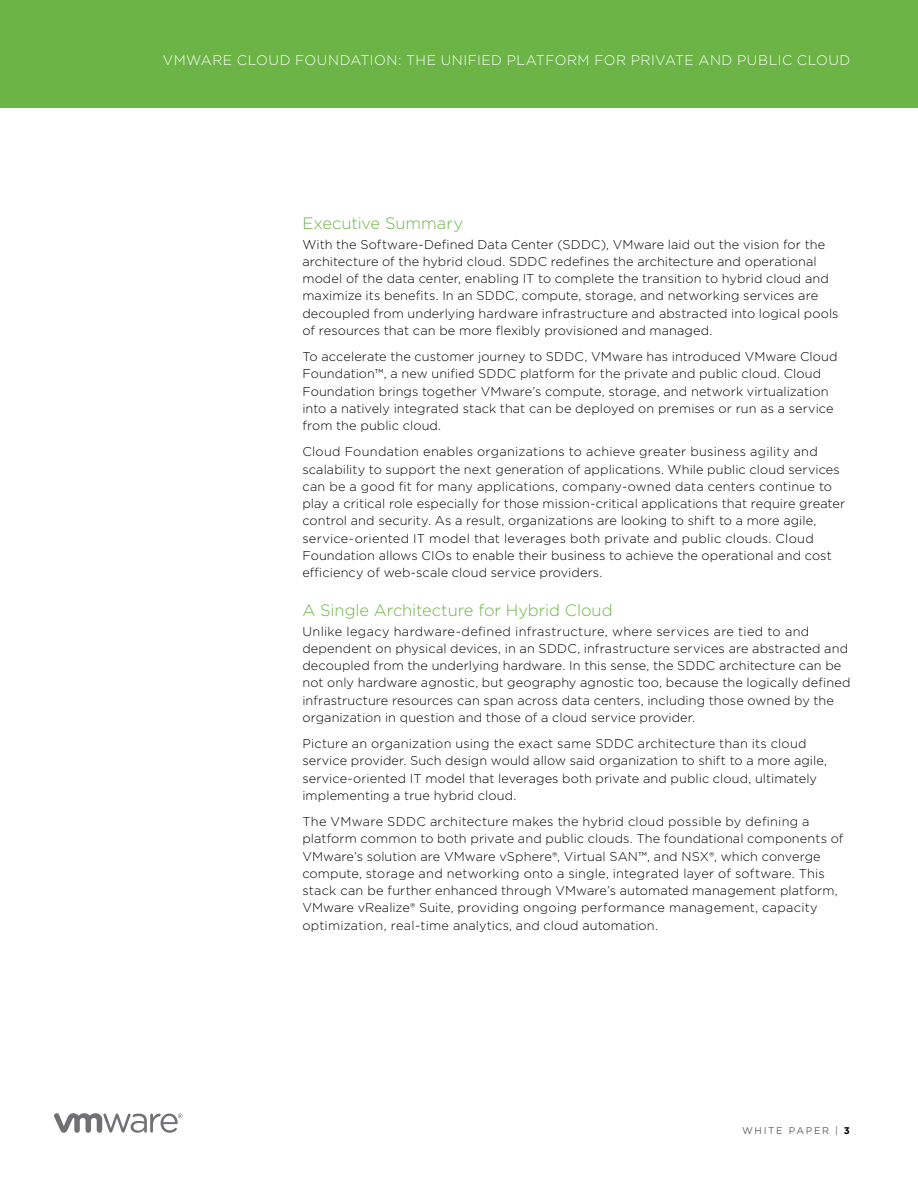
<style>
.page{position:relative;width:918px;height:1188px;background:#fff}
.page>*{position:absolute;margin:0;border:0;box-sizing:border-box;transform-origin:0 0}
.t1{font:300 16.5px "Gotham";letter-spacing:-.005em;color:#6cb445}
.t2{font:300 13.8px "Gotham";letter-spacing:.035em;color:#fff}
.t3{font:300 12.75px/17.2px "Gotham";letter-spacing:.01em;color:#000}
.t4{font:9.75px "Gotham";letter-spacing:.175em;color:#636165}
.s1{font-weight:700;color:#000}
</style>
<div class="page">
<div style="left:0;top:0;width:918px;height:108px;background:#6cb445"></div>
<svg style="left:54px;top:1113px;width:129px;height:20px"></svg>
<p class="t2" style="left:163px;top:51px;width:689px">VMWARE CLOUD FOUNDATION: THE UNIFIED PLATFORM FOR PRIVATE AND PUBLIC CLOUD</p>
<p class="t1" style="left:302px;top:213px;width:162px">Executive Summary</p>
<p class="t3" style="left:302px;top:235px;width:538px">With the Software-Defined Data Center (SDDC), VMware laid out the vision for the architecture of the hybrid cloud. SDDC redefines the architecture and operational model of the data center, enabling IT to complete the transition to hybrid cloud and maximize its benefits. In an SDDC, compute, storage, and networking services are decoupled from underlying hardware infrastructure and abstracted into logical pools of resources that can be more flexibly provisioned and managed.</p>
<p class="t3" style="left:302px;top:348px;width:537px">To accelerate the customer journey to SDDC, VMware has introduced VMware Cloud Foundation™, a new unified SDDC platform for the private and public cloud. Cloud Foundation brings together VMware’s compute, storage, and network virtualization into a natively integrated stack that can be deployed on premises or run as a service from the public cloud.</p>
<p class="t3" style="left:302px;top:443px;width:544px">Cloud Foundation enables organizations to achieve greater business agility and scalability to support the next generation of applications. While public cloud services can be a good fit for many applications, company-owned data centers continue to play a critical role especially for those mission-critical applications that require greater control and security. As a result, organizations are looking to shift to a more agile, service-oriented IT model that leverages both private and public clouds. Cloud Foundation allows CIOs to enable their business to achieve the operational and cost efficiency of web-scale cloud service providers.</p>
<p class="t1" style="left:302px;top:600px;width:312px">A Single Architecture for Hybrid Cloud</p>
<p class="t3" style="left:302px;top:622px;width:550px">Unlike legacy hardware-defined infrastructure, where services are tied to and dependent on physical devices, in an SDDC, infrastructure services are abstracted and decoupled from the underlying hardware. In this sense, the SDDC architecture can be not only hardware agnostic, but geography agnostic too, because the logically defined infrastructure resources can span across data centers, including those owned by the organization in question and those of a cloud service provider.</p>
<p class="t3" style="left:302px;top:735px;width:526px">Picture an organization using the exact same SDDC architecture than its cloud service provider. Such design would allow said organization to shift to a more agile, service-oriented IT model that leverages both private and public cloud, ultimately implementing a true hybrid cloud.</p>
<p class="t3" style="left:302px;top:813px;width:543px">The VMware SDDC architecture makes the hybrid cloud possible by defining a platform common to both private and public clouds. The foundational components of VMware’s solution are VMware vSphere®, Virtual SAN™, and NSX®, which converge compute, storage and networking onto a single, integrated layer of software. This stack can be further enhanced through VMware’s automated management platform, VMware vRealize® Suite, providing ongoing performance management, capacity optimization, real-time analytics, and cloud automation.</p>
<p class="t4" style="left:742px;top:1125px;width:109px">WHITE PAPER | <span class="s1">3</span></p>
</div>
